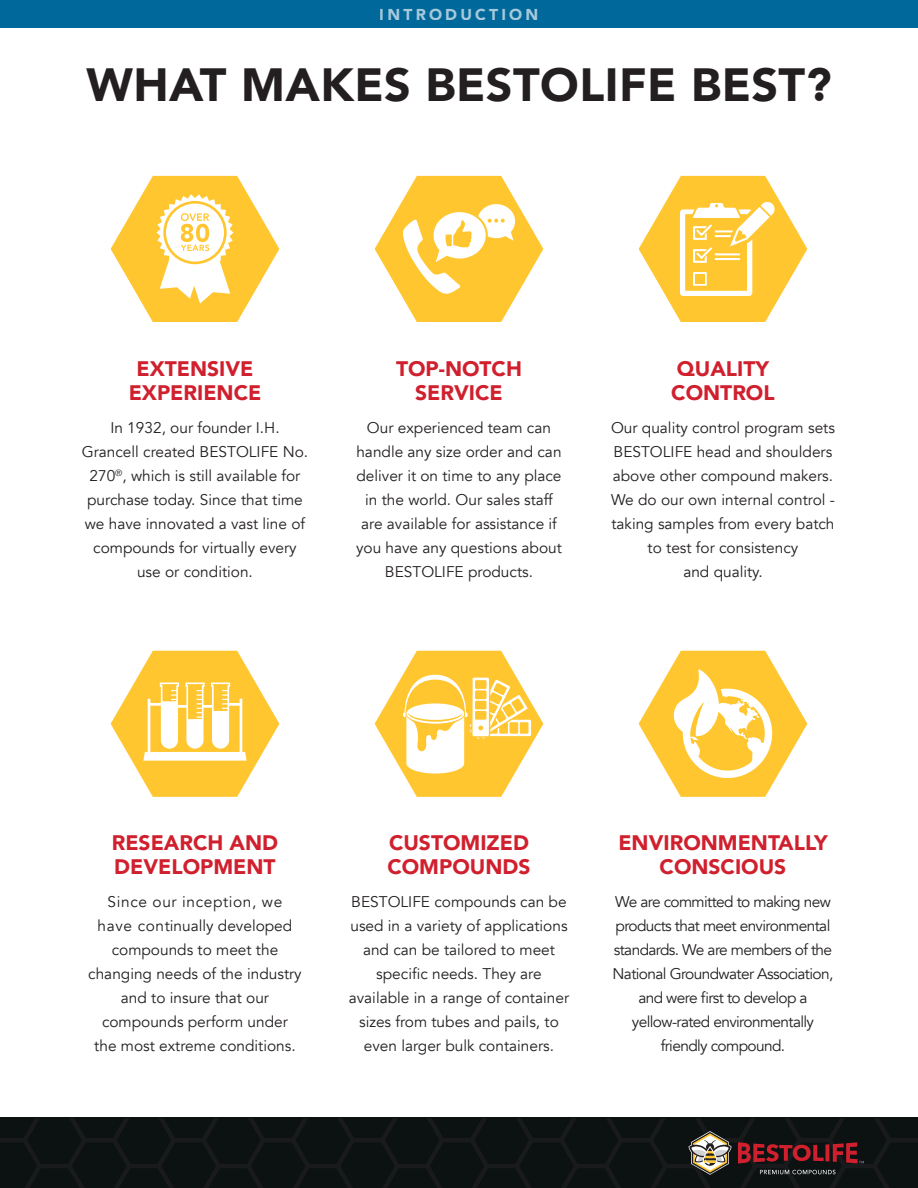
<style>
.page{position:relative;width:918px;height:1188px;background:#fff}
.page>*{position:absolute;margin:0;border:0;box-sizing:border-box;transform-origin:0 0}
.t1{font:900 46.5px "Avenir";letter-spacing:.01em;color:#231f20}
.t2{font:900 21px/24px "Avenir";color:#d0202e;text-align:center}
.t3{font:900 15.75px "Avenir";letter-spacing:.2em;color:#fff}
.t4{font:15.45px/24px "Avenir";color:#231f20;text-align:center}
.t5{font:15.45px/24px "Avenir";letter-spacing:-.04em;color:#231f20;text-align:center}
</style>
<div class="page">
<div style="left:0;top:0;width:918px;height:28px;background:#00689a"></div>
<svg style="left:111px;top:176px;width:168px;height:146px"></svg>
<svg style="left:375px;top:176px;width:168px;height:146px"></svg>
<svg style="left:639px;top:176px;width:168px;height:146px"></svg>
<svg style="left:111px;top:651px;width:168px;height:146px"></svg>
<svg style="left:375px;top:651px;width:168px;height:146px"></svg>
<svg style="left:639px;top:651px;width:168px;height:146px"></svg>
<svg style="left:0;top:1118px;width:918px;height:70px;background:#0d1212"></svg>
<svg style="left:760px;top:1170px;width:76px;height:4px"></svg>
<svg style="left:738px;top:1142px;width:126px;height:22px;background:#5e181e"></svg>
<svg style="left:688px;top:1131px;width:44px;height:44px;background:#7a7464"></svg>
<p class="t3" style="left:380px;top:1px;width:160px">INTRODUCTION</p>
<h1 class="t1" style="left:86px;top:44px;width:747px">WHAT MAKES BESTOLIFE BEST?</h1>
<h2 class="t2" style="left:129px;top:356px;width:134px">EXTENSIVE<br>EXPERIENCE</h2>
<p class="t4" style="left:82px;top:416px;width:228px">In 1932, our founder I.H.<br>Grancell created BESTOLIFE No.<br>270<sup>®</sup>, which is still available for purchase today. Since that time we have innovated a vast line of compounds for virtually every use or condition.</p>
<h2 class="t2" style="left:396px;top:356px;width:127px">TOP-NOTCH<br>SERVICE</h2>
<p class="t4" style="left:356px;top:416px;width:207px">Our experienced team can handle any size order and can deliver it on time to any place in the world. Our sales staff are available for assistance if you have any questions about<br>BESTOLIFE products.</p>
<h2 class="t2" style="left:671px;top:356px;width:105px;text-align:left">QUALITY<br>CONTROL</h2>
<p class="t4" style="left:611px;top:416px;width:225px">Our quality control program sets<br>BESTOLIFE head and shoulders above other compound makers.<br>We do our own internal control - taking samples from every batch to test for consistency<br>and quality.</p>
<h2 class="t2" style="left:112px;top:830px;width:168px;text-align:left">RESEARCH AND<br>DEVELOPMENT</h2>
<p class="t4" style="left:88px;top:890px;width:215px">Since our inception, we<br>have continually developed compounds to meet the changing needs of the industry and to insure that our compounds perform under<br>the most extreme conditions.</p>
<h2 class="t2" style="left:387px;top:830px;width:145px;text-align:left">CUSTOMIZED<br>COMPOUNDS</h2>
<p class="t4" style="left:349px;top:890px;width:222px">BESTOLIFE compounds can be used in a variety of applications and can be tailored to meet specific needs. They are available in a range of container sizes from tubes and pails, to even larger bulk containers.</p>
<h2 class="t2" style="left:618px;top:830px;width:211px">ENVIRONMENTALLY<br>CONSCIOUS</h2>
<p class="t5" style="left:613px;top:890px;width:222px">We are committed to making new products that meet environmental standards. We are members of the<br>National Groundwater Association, and were first to develop a yellow-rated environmentally friendly compound.</p>
</div>
